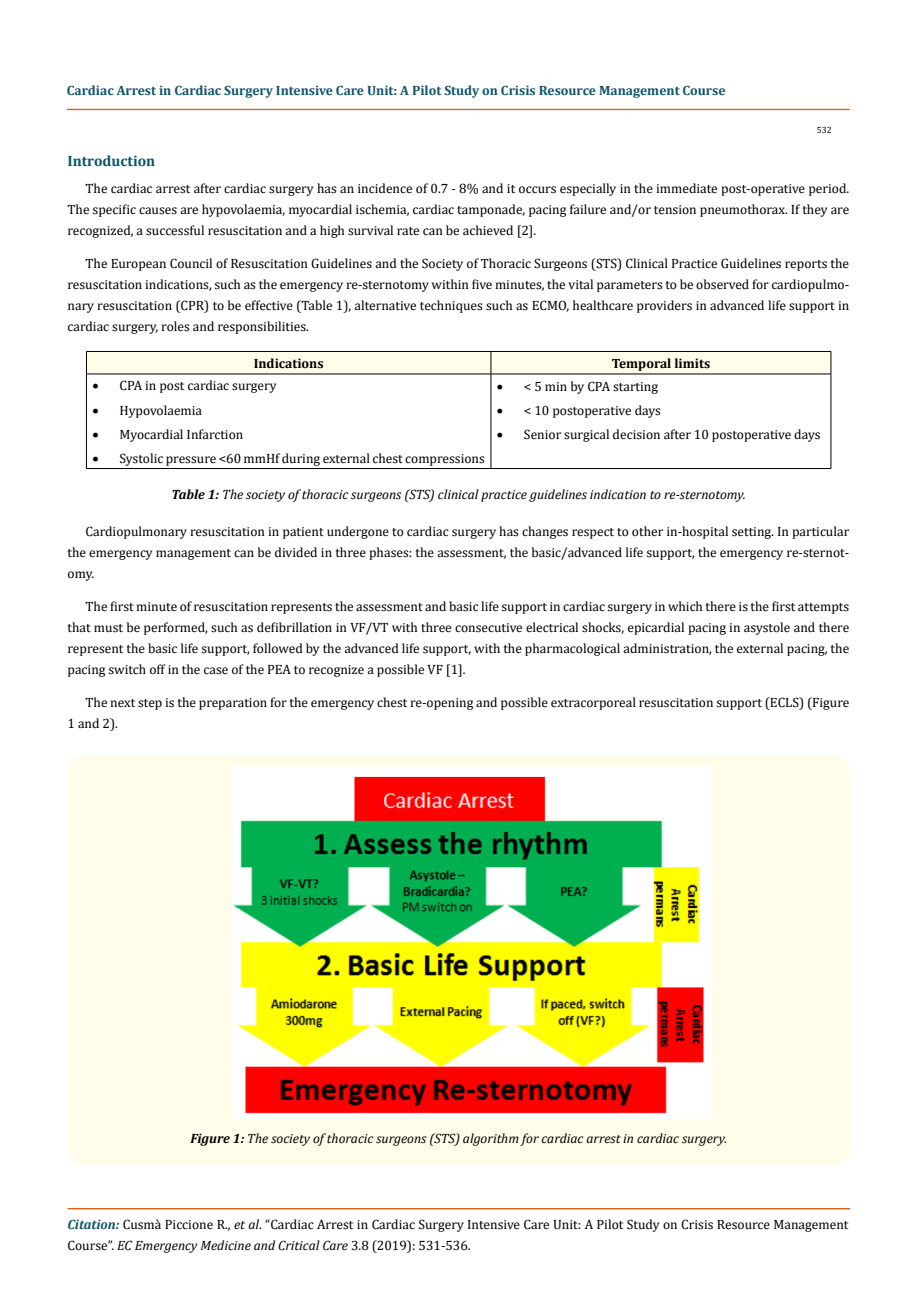
<style>
.page{position:relative;width:917px;height:1316px;background:#fff}
.page>*{position:absolute;margin:0;border:0;box-sizing:border-box;transform-origin:0 0}
.t1{font:700 15px "Cambria";color:#0e546a}
.t2{font:13.5px/21px "Cambria";color:#000;text-align:justify}
.t3{font:italic 13.5px "Cambria";color:#000}
.t4{font:700 13.5px "Cambria";color:#0e546a}
.t5{font:700 13.5px "Cambria";color:#000}
.t6{font:9px "Cambria";color:#000}
.s1{font-weight:700}
.s2{font-weight:700;font-style:italic;color:#0e546a}
.s3{font-style:italic}
</style>
<div class="page">
<div style="left:67px;top:109px;width:782px;height:1px;border:1px solid #e05d1a"></div>
<div style="left:68px;top:1208px;width:781px;height:1px;border:1px solid #e05d1a"></div>
<div style="left:68px;top:755px;width:782px;height:410px;background:#fffde9;border-radius:18px"></div>
<img style="left:233px;top:766px;width:478px;height:352px">
<svg style="left:86px;top:351px;width:745px;height:23px;background:#edebd9"></svg>
<hr style="left:86px;top:374px;width:405px;height:1px;background:#000">
<hr style="left:86px;top:374px;width:1px;height:94px;background:#000">
<hr style="left:491px;top:374px;width:340px;height:1px;background:#000">
<hr style="left:490px;top:374px;width:1px;height:94px;background:#000">
<hr style="left:830px;top:374px;width:1px;height:94px;background:#000">
<hr style="left:86px;top:468px;width:405px;height:1px;background:#000">
<hr style="left:491px;top:468px;width:340px;height:1px;background:#000">
<p class="t4" style="left:67px;top:81px;width:660px">Cardiac Arrest in Cardiac Surgery Intensive Care Unit: A Pilot Study on Crisis Resource Management Course</p>
<p class="t6" style="left:816px;top:124px;width:16px">532</p>
<p class="t1" style="left:68px;top:150px;width:89px">Introduction</p>
<p class="t2" style="left:68px;top:178px;width:783px;text-indent:18px">The cardiac arrest after cardiac surgery has an incidence of 0.7 - 8% and it occurs especially in the immediate post-operative period.<br>The specific causes are hypovolaemia, myocardial ischemia, cardiac tamponade, pacing failure and/or tension pneumothorax. If they are recognized, a successful resuscitation and a high survival rate can be achieved [2].</p>
<p class="t2" style="left:68px;top:253px;width:783px;text-indent:18px">The European Council of Resuscitation Guidelines and the Society of Thoracic Surgeons (STS) Clinical Practice Guidelines reports the resuscitation indications, such as the emergency re-sternotomy within five minutes, the vital parameters to be observed for cardiopulmo&shy;nary resuscitation (CPR) to be effective (Table 1), alternative techniques such as ECMO, healthcare providers in advanced life support in cardiac surgery, roles and responsibilities.</p>
<p class="t5" style="left:254px;top:354px;width:71px">Indications</p>
<p class="t5" style="left:611px;top:354px;width:100px">Temporal limits</p>
<p class="t2" style="left:92px;top:375px;width:186px">• CPA in post cardiac surgery</p>
<p class="t2" style="left:92px;top:399px;width:111px">• Hypovolaemia</p>
<p class="t2" style="left:92px;top:423px;width:152px">• Myocardial Infarction</p>
<p class="t2" style="left:92px;top:447px;width:394px">• Systolic pressure &lt;60 mmHf during external chest compressions</p>
<p class="t2" style="left:497px;top:375px;width:163px">• &lt; 5 min by CPA starting</p>
<p class="t2" style="left:497px;top:399px;width:165px">• &lt; 10 postoperative days</p>
<p class="t2" style="left:497px;top:423px;width:325px">• Senior surgical decision after 10 postoperative days</p>
<p class="t3" style="left:171px;top:484px;width:575px"><span class="s1">Table 1:</span> The society of thoracic surgeons (STS) clinical practice guidelines indication to re-sternotomy.</p>
<p class="t2" style="left:68px;top:521px;width:783px;text-indent:18px">Cardiopulmonary resuscitation in patient undergone to cardiac surgery has changes respect to other in-hospital setting. In particular the emergency management can be divided in three phases: the assessment, the basic/advanced life support, the emergency re-sternot&shy;omy.</p>
<p class="t2" style="left:68px;top:596px;width:783px;text-indent:18px">The first minute of resuscitation represents the assessment and basic life support in cardiac surgery in which there is the first attempts that must be performed, such as defibrillation in VF/VT with three consecutive electrical shocks, epicardial pacing in asystole and there represent the basic life support, followed by the advanced life support, with the pharmacological administration, the external pacing, the pacing switch off in the case of the PEA to recognize a possible VF [1].</p>
<p class="t2" style="left:68px;top:692px;width:783px;text-indent:18px">The next step is the preparation for the emergency chest re-opening and possible extracorporeal resuscitation support (ECLS) (Figure<br>1 and 2).</p>
<p class="t3" style="left:190px;top:1129px;width:538px"><span class="s1">Figure 1:</span> The society of thoracic surgeons (STS) algorithm for cardiac arrest in cardiac surgery.</p>
<p class="t2" style="left:68px;top:1213px;width:782px"><span class="s2">Citation:</span> Cusmà Piccione R., <span class="s3">et al</span>. “Cardiac Arrest in Cardiac Surgery Intensive Care Unit: A Pilot Study on Crisis Resource Management<br>Course”. <span class="s3">EC Emergency Medicine and Critical Care</span> 3.8 (2019): 531-536.</p>
</div>
